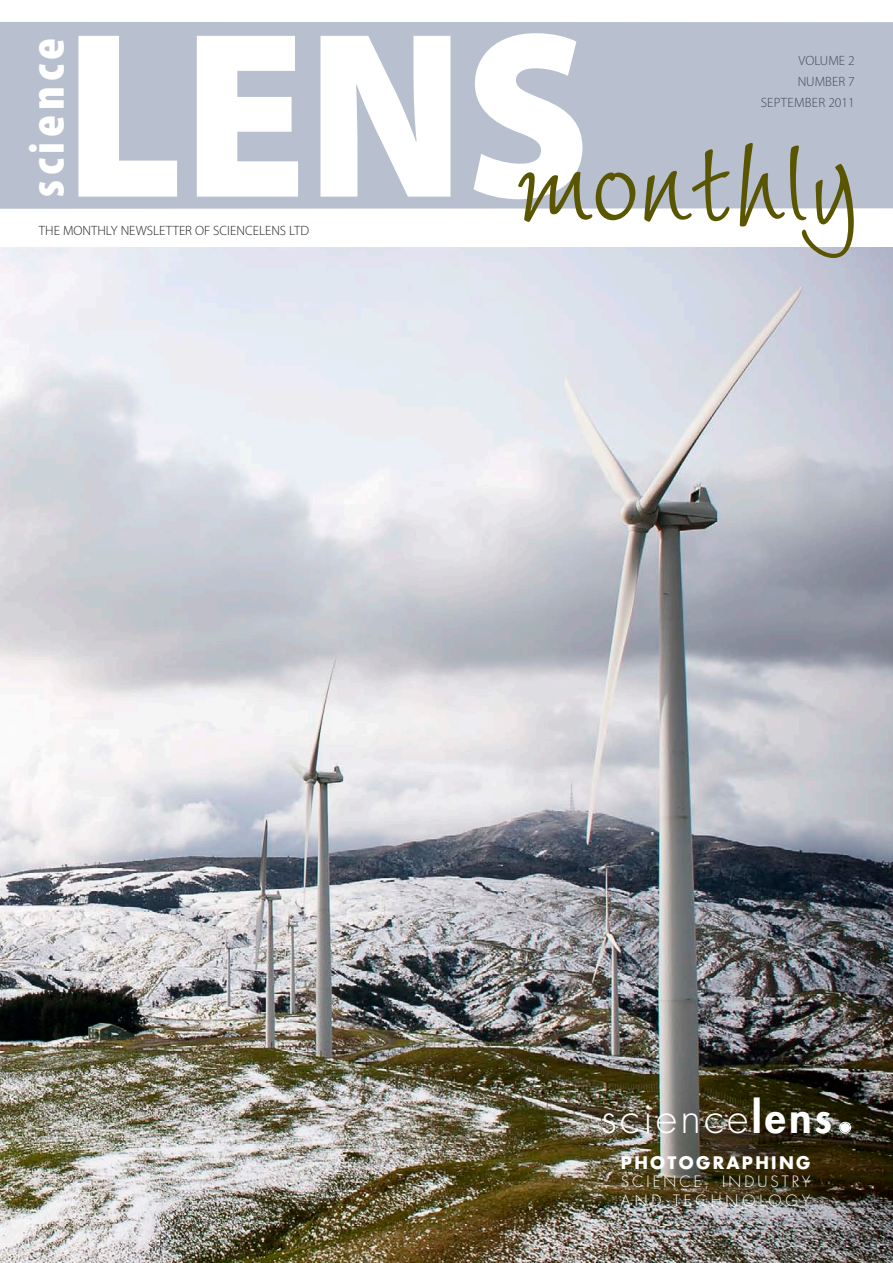
<style>
.page{position:relative;width:893px;height:1263px;background:#fff}
.page>*{position:absolute;margin:0;border:0;box-sizing:border-box;transform-origin:0 0}
.t1{font:181.5px "Wiesbaden Swing LT Std";color:#5a5500}
.t2{font:900 condensed 49.5px "Myriad Pro";letter-spacing:.1em;color:#fff}
.t3{font:300 41.85px "Futura Std";letter-spacing:.075em;color:#fff}
.t4{font:700 16.8px "Futura Std";letter-spacing:.135em;color:#fff}
.t5{font:300 15.3px/18.3px "Futura Std";letter-spacing:.2em;color:#fff}
.t6{font:300 13.5px "Myriad Pro";color:#231f20}
.t7{font:300 13.5px "Myriad Pro";color:#434954}
.t8{font:300 13.5px "Myriad Pro";letter-spacing:.02em;color:#434954}
.s1{font-weight:800}
</style>
<div class="page">
<img style="left:0;top:247px;width:893px;height:1016px">
<svg style="left:0;top:22px;width:893px;height:187px;fill:#b8bfcf"></svg>
<div style="left:839px;top:1122px;width:12px;height:11px;border:1px solid #fff;border-radius:50%"></div>
<div style="left:841px;top:1123px;width:9px;height:9px;background:#fff;border-radius:50%"></div>
<p class="t2" style="left:20px;top:197px;width:160px;rotate:-90deg">science</p>
<p class="t6" style="left:39px;top:223px;width:272px">THE MONTHLY NEWSLETTER OF SCIENCELENS LTD</p>
<p class="t7" style="left:798px;top:53px;width:58px">VOLUME 2</p>
<p class="t7" style="left:798px;top:74px;width:59px">NUMBER 7</p>
<p class="t8" style="left:761px;top:95px;width:95px">SEPTEMBER 2011</p>
<p class="t1" style="left:514px;top:77px;width:348px">monthly</p>
<p class="t3" style="left:601px;top:1092px;width:233px">science<span class="s1">lens</span></p>
<p class="t4" style="left:621px;top:1151px;width:191px">PHOTOGRAPHING</p>
<p class="t5" style="left:621px;top:1173px;width:191px">SCIENCE, INDUSTRY<br>AND TECHNOLOGY</p>
</div>
